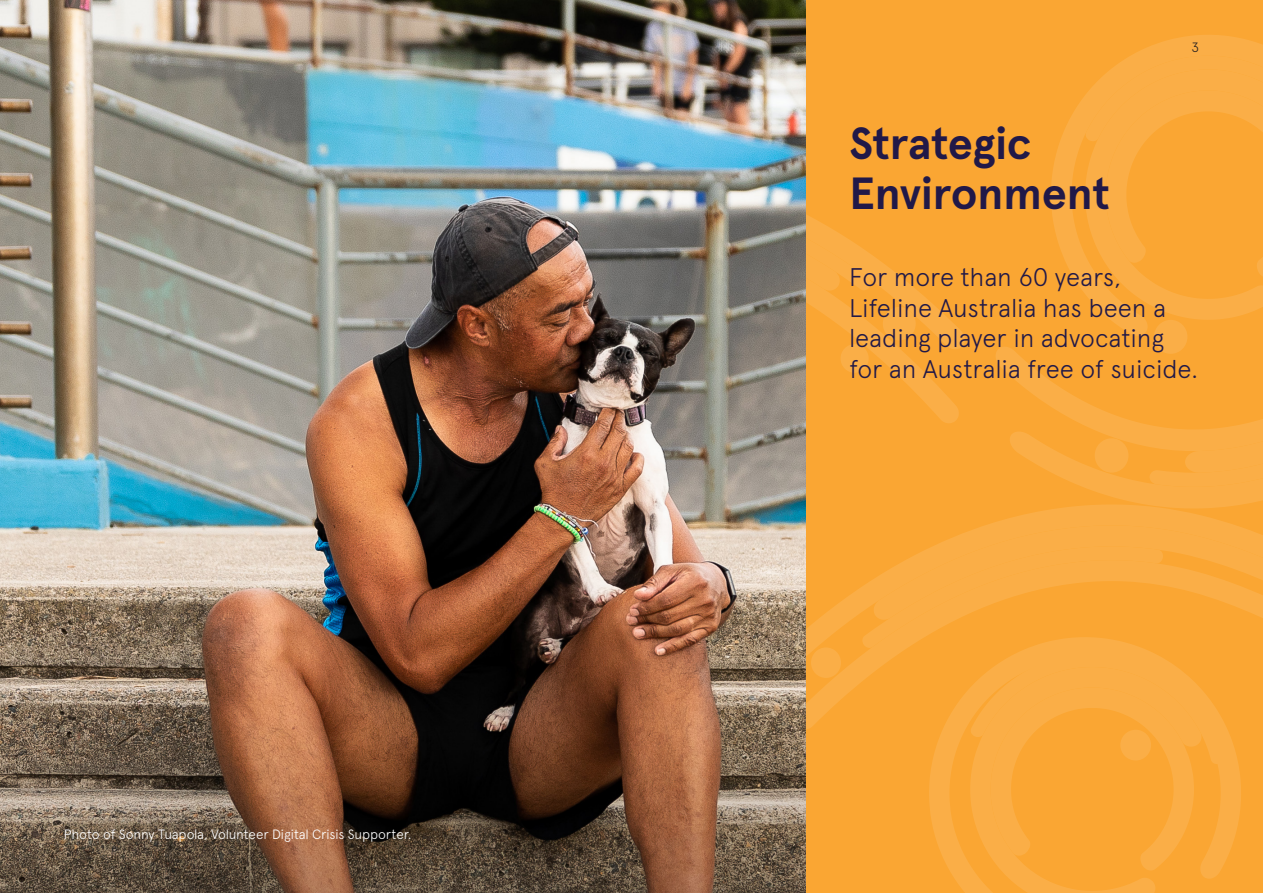
<style>
.page{position:relative;width:1263px;height:893px;background:#fff}
.page>*{position:absolute;margin:0;border:0;box-sizing:border-box;transform-origin:0 0}
.t1{font:700 45px/49.5px "Apercu";letter-spacing:-.01em;color:#211948}
.t2{font:300 25.5px/30.6px "Apercu";letter-spacing:-.01em;color:#211948}
.t3{font:300 13.5px "Apercu";letter-spacing:-.015em;color:#fff}
.t4{font:300 13.5px "Apercu";color:#231f20}
</style>
<div class="page">
<div style="left:806px;top:0;width:457px;height:893px;background:#faa633"></div>
<svg style="left:1016px;top:451px;width:247px;height:53px;fill:#faae47"></svg>
<svg style="left:996px;top:96px;width:89px;height:355px"></svg>
<svg style="left:1085px;top:35px;width:178px;height:452px"></svg>
<svg style="left:806px;top:255px;width:154px;height:168px"></svg>
<svg style="left:806px;top:215px;width:66px;height:75px"></svg>
<svg style="left:806px;top:504px;width:457px;height:223px"></svg>
<svg style="left:862px;top:546px;width:301px;height:102px"></svg>
<div style="left:1154px;top:320px;width:33px;height:34px;background:#faae47;border-radius:50%"></div>
<div style="left:811px;top:647px;width:30px;height:31px;background:#faae47;border-radius:50%"></div>
<div style="left:840px;top:344px;width:29px;height:29px;background:#faae47;border-radius:50%"></div>
<svg style="left:883px;top:307px;width:33px;height:33px"></svg>
<div style="left:1095px;top:438px;width:33px;height:35px;background:#faae47;border-radius:50%"></div>
<svg style="left:929px;top:637px;width:312px;height:256px"></svg>
<svg style="left:970px;top:654px;width:254px;height:216px"></svg>
<svg style="left:970px;top:667px;width:231px;height:226px"></svg>
<div style="left:1120px;top:730px;width:31px;height:30px;background:#faae47;border-radius:50%"></div>
<img style="left:0;top:0;width:806px;height:893px">
<p class="t3" style="left:64px;top:826px;width:349px">Photo of Sonny Tuapola, Volunteer Digital Crisis Supporter.</p>
<p class="t1" style="left:849px;top:119px;width:263px">Strategic<br>Environment</p>
<p class="t4" style="left:1191px;top:39px;width:9px">3</p>
<p class="t2" style="left:849px;top:261px;width:351px">For more than 60 years,<br>Lifeline Australia has been a leading player in advocating for an Australia free of suicide.</p>
</div>
